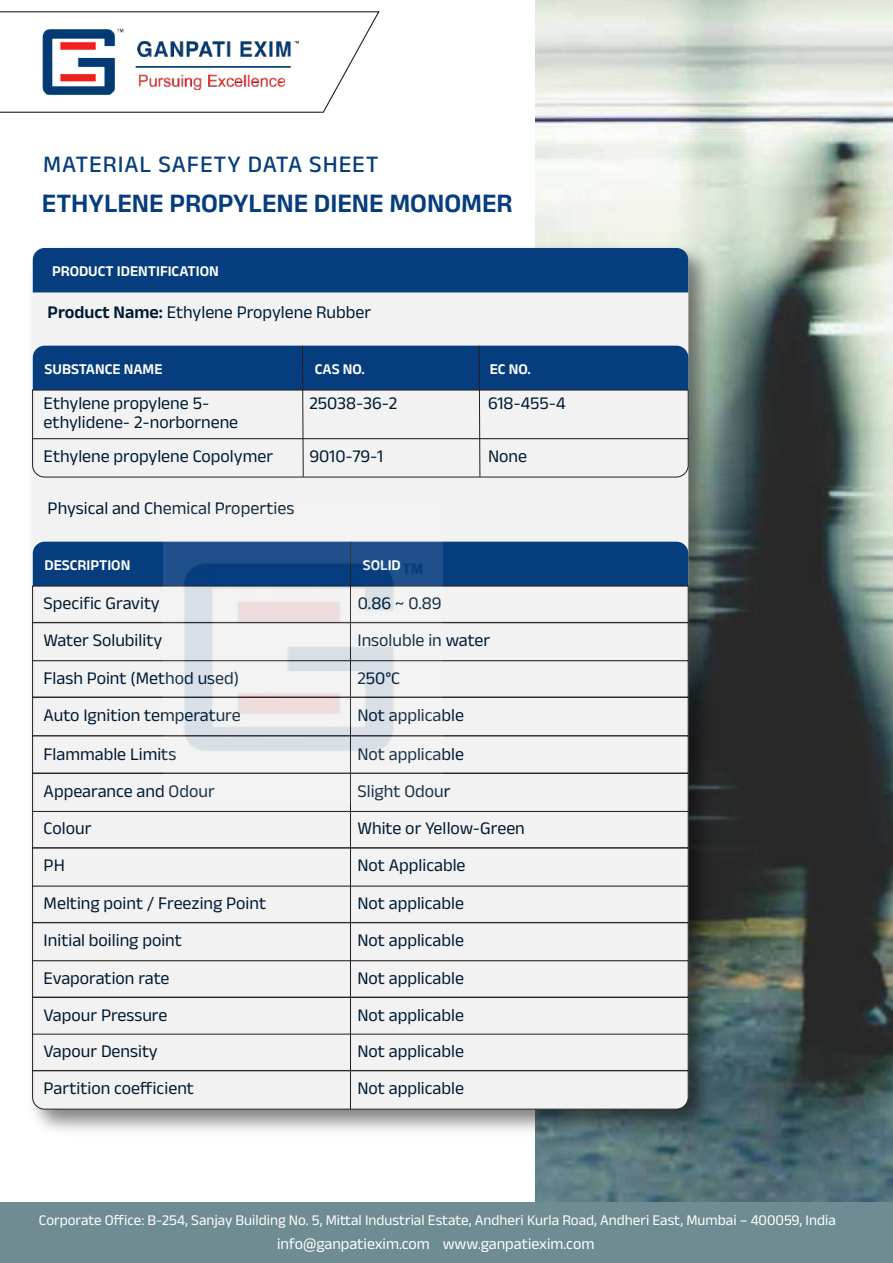
<style>
.page{position:relative;width:893px;height:1263px;background:#fff}
.page>*{position:absolute;margin:0;border:0;box-sizing:border-box;transform-origin:0 0}
.t1{font:600 27px "Anek Devanagari";color:#063d7e}
.t2{font:500 24px "Anek Devanagari";letter-spacing:.04em;color:#063d7e}
.t3{font:18px/19.5px "Anek Devanagari";color:#001a33}
.t4{font:15.9px "Anek Devanagari";color:#fff}
.t5{font:600 15.15px "Anek Devanagari";color:#fff}
.t6{font:15px "Anek Devanagari";color:#fff}
.s1{font-weight:600}
</style>
<div class="page">
<img style="left:535px;top:0;width:358px;height:1202px">
<div style="left:0;top:1202px;width:893px;height:61px;background:#6e8c92"></div>
<svg style="left:0;top:11px;width:380px;height:102px"></svg>
<img style="left:32px;top:236px;width:690px;height:906px">
<div style="left:33px;top:248px;width:655px;height:861px;background:#f2f2f2;border-radius:13px"></div>
<div style="left:33px;top:248px;width:655px;height:44px;background:#063d7e"></div>
<img style="left:31px;top:17px;width:278px;height:87px">
<div style="left:33px;top:542px;width:655px;height:44px;background:#063d7e"></div>
<div style="left:32px;top:586px;width:656px;height:37px;background:#f2f2f2"></div>
<div style="left:32px;top:622px;width:656px;height:39px;background:#f2f2f2;border:1px solid #231f20"></div>
<div style="left:32px;top:660px;width:656px;height:37px;background:#f2f2f2;border:1px solid #231f20"></div>
<div style="left:32px;top:697px;width:656px;height:39px;background:#f2f2f2;border:1px solid #231f20"></div>
<div style="left:32px;top:736px;width:656px;height:37px;background:#f2f2f2"></div>
<div style="left:32px;top:773px;width:656px;height:39px;background:#f2f2f2;border:1px solid #231f20"></div>
<div style="left:32px;top:811px;width:656px;height:37px;background:#f2f2f2;border:1px solid #231f20"></div>
<div style="left:32px;top:848px;width:656px;height:39px;background:#f2f2f2"></div>
<div style="left:32px;top:886px;width:656px;height:37px;background:#f2f2f2"></div>
<div style="left:32px;top:922px;width:656px;height:39px;background:#f2f2f2;border:1px solid #231f20"></div>
<div style="left:32px;top:960px;width:656px;height:37px;background:#f2f2f2;border:1px solid #231f20"></div>
<div style="left:32px;top:997px;width:656px;height:39px;background:#f2f2f2;border:1px solid #231f20"></div>
<div style="left:32px;top:1034px;width:656px;height:37px;background:#f2f2f2"></div>
<svg style="left:32px;top:1070px;width:657px;height:39px"></svg>
<hr style="left:350px;top:542px;width:1px;height:567px;background:#231f20">
<svg style="left:32px;top:345px;width:657px;height:132px"></svg>
<img style="left:164px;top:541px;width:278px;height:262px">
<h2 class="t2" style="left:43px;top:150px;width:337px">MATERIAL SAFETY DATA SHEET</h2>
<h1 class="t1" style="left:42px;top:187px;width:472px">ETHYLENE PROPYLENE DIENE MONOMER</h1>
<p class="t5" style="left:52px;top:262px;width:168px">PRODUCT IDENTIFICATION</p>
<p class="t3" style="left:48px;top:302px;width:325px"><span class="s1">Product Name:</span> Ethylene Propylene Rubber</p>
<p class="t5" style="left:45px;top:360px;width:119px">SUBSTANCE NAME</p>
<p class="t5" style="left:315px;top:360px;width:52px">CAS NO.</p>
<p class="t5" style="left:490px;top:360px;width:43px">EC NO.</p>
<p class="t3" style="left:44px;top:393px;width:196px">Ethylene propylene 5- ethylidene- 2-norbornene</p>
<p class="t3" style="left:309px;top:393px;width:89px">25038-36-2</p>
<p class="t3" style="left:488px;top:393px;width:79px">618-455-4</p>
<p class="t3" style="left:44px;top:446px;width:231px">Ethylene propylene Copolymer</p>
<p class="t3" style="left:309px;top:446px;width:75px">9010-79-1</p>
<p class="t3" style="left:488px;top:446px;width:41px">None</p>
<p class="t3" style="left:48px;top:498px;width:248px">Physical and Chemical Properties</p>
<p class="t5" style="left:45px;top:556px;width:87px">DESCRIPTION</p>
<p class="t5" style="left:363px;top:556px;width:40px">SOLID</p>
<p class="t3" style="left:44px;top:593px;width:118px">Specific Gravity</p>
<p class="t3" style="left:358px;top:593px;width:85px">0.86 ~ 0.89</p>
<p class="t3" style="left:44px;top:630px;width:120px">Water Solubility</p>
<p class="t3" style="left:357px;top:630px;width:134px">Insoluble in water</p>
<p class="t3" style="left:44px;top:668px;width:197px">Flash Point (Method used)</p>
<p class="t3" style="left:357px;top:668px;width:44px">250°C</p>
<p class="t3" style="left:44px;top:705px;width:199px">Auto Ignition temperature</p>
<p class="t3" style="left:357px;top:705px;width:108px">Not applicable</p>
<p class="t3" style="left:44px;top:744px;width:134px">Flammable Limits</p>
<p class="t3" style="left:357px;top:744px;width:108px">Not applicable</p>
<p class="t3" style="left:44px;top:781px;width:173px">Appearance and Odour</p>
<p class="t3" style="left:357px;top:781px;width:95px">Slight Odour</p>
<p class="t3" style="left:44px;top:818px;width:49px">Colour</p>
<p class="t3" style="left:357px;top:818px;width:169px">White or Yellow-Green</p>
<p class="t3" style="left:44px;top:855px;width:23px">PH</p>
<p class="t3" style="left:357px;top:855px;width:110px">Not Applicable</p>
<p class="t3" style="left:44px;top:893px;width:224px">Melting point / Freezing Point</p>
<p class="t3" style="left:357px;top:893px;width:108px">Not applicable</p>
<p class="t3" style="left:44px;top:930px;width:140px">Initial boiling point</p>
<p class="t3" style="left:357px;top:930px;width:108px">Not applicable</p>
<p class="t3" style="left:44px;top:968px;width:127px">Evaporation rate</p>
<p class="t3" style="left:357px;top:968px;width:108px">Not applicable</p>
<p class="t3" style="left:44px;top:1005px;width:125px">Vapour Pressure</p>
<p class="t3" style="left:357px;top:1005px;width:108px">Not applicable</p>
<p class="t3" style="left:44px;top:1041px;width:116px">Vapour Density</p>
<p class="t3" style="left:357px;top:1041px;width:108px">Not applicable</p>
<p class="t3" style="left:44px;top:1078px;width:152px">Partition coefficient</p>
<p class="t3" style="left:357px;top:1078px;width:108px">Not applicable</p>
<p class="t6" style="left:39px;top:1211px;width:798px">Corporate Office: B-254, Sanjay Building No. 5, Mittal Industrial Estate, Andheri Kurla Road, Andheri East, Mumbai – 400059, India</p>
<p class="t4" style="left:277px;top:1234px;width:319px">info@ganpatiexim.com www.ganpatiexim.com</p>
</div>
